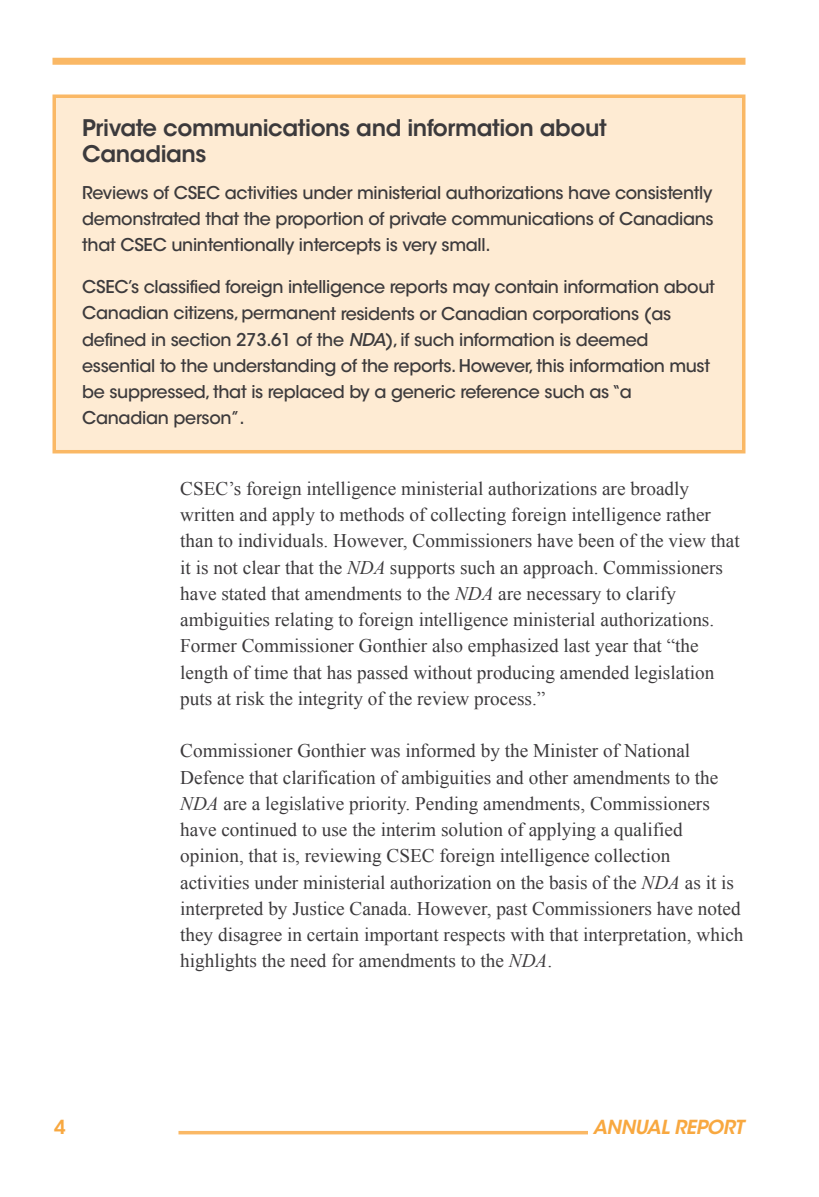
<style>
.page{position:relative;width:819px;height:1197px;background:#fff}
.page>*{position:absolute;margin:0;border:0;box-sizing:border-box;transform-origin:0 0}
.t1{font:600 22.75px/26.2px "ITC Avant Garde Std";letter-spacing:-.02em;color:#3c3a3c}
.t2{font:19.25px/26.2px "Times New Roman";color:#3c3a3c}
.t3{font:italic 600 19.25px "ITC Avant Garde Std";letter-spacing:-.025em;color:#f8a840}
.t4{font:600 19.25px "ITC Avant Garde Std";color:#f8a840}
.t5{font:500 17.5px/26.2px "ITC Avant Garde Std";letter-spacing:-.02em;color:#3c3a3c;text-align:justify}
.s1{font-style:italic}
</style>
<div class="page">
<div style="left:52px;top:58px;width:694px;height:7px;background:#fab865"></div>
<hr style="left:178px;top:1131px;width:410px;height:3px;background:#fab865">
<div style="left:56px;top:98px;width:686px;height:352px;background:#feebd3"></div>
<div style="left:52px;top:94px;width:694px;height:359px;border:4px solid #fab865"></div>
<p class="t1" style="left:82px;top:116px;width:526px">Private communications and information about<br>Canadians</p>
<p class="t5" style="left:82px;top:181px;width:633px">Reviews of CSEC activities under ministerial authorizations have consistently demonstrated that the proportion of private communications of Canadians that CSEC unintentionally intercepts is very small.</p>
<p class="t5" style="left:82px;top:275px;width:634px;text-align:left">CSEC’s classified foreign intelligence reports may contain information about Canadian citizens,permanent residents or Canadian corporations (as defined in section 273.61 of the <span class="s1">NDA</span>),if such information is deemed essential to the understanding of the reports.However,this information must be suppressed,that is replaced by a generic reference such as “a Canadian person”.</p>
<p class="t2" style="left:180px;top:475px;width:561px">CSEC’s foreign intelligence ministerial authorizations are broadly written and apply to methods of collecting foreign intelligence rather than to individuals. However, Commissioners have been of the view that it is not clear that the <span class="s1">NDA</span> supports such an approach. Commissioners have stated that amendments to the <span class="s1">NDA</span> are necessary to clarify ambiguities relating to foreign intelligence ministerial authorizations.<br>Former Commissioner Gonthier also emphasized last year that “the length of time that has passed without producing amended legislation puts at risk the integrity of the review process.”</p>
<p class="t2" style="left:180px;top:738px;width:565px">Commissioner Gonthier was informed by the Minister of National Defence that clarification of ambiguities and other amendments to the <span class="s1">NDA</span> are a legislative priority. Pending amendments, Commissioners have continued to use the interim solution of applying a qualified opinion, that is, reviewing CSEC foreign intelligence collection activities under ministerial authorization on the basis of the <span class="s1">NDA</span> as it is interpreted by Justice Canada. However, past Commissioners have noted they disagree in certain important respects with that interpretation, which highlights the need for amendments to the <span class="s1">NDA</span>.</p>
<p class="t4" style="left:54px;top:1120px;width:13px">4</p>
<p class="t3" style="left:593px;top:1120px;width:152px">ANNUAL REPORT</p>
</div>
